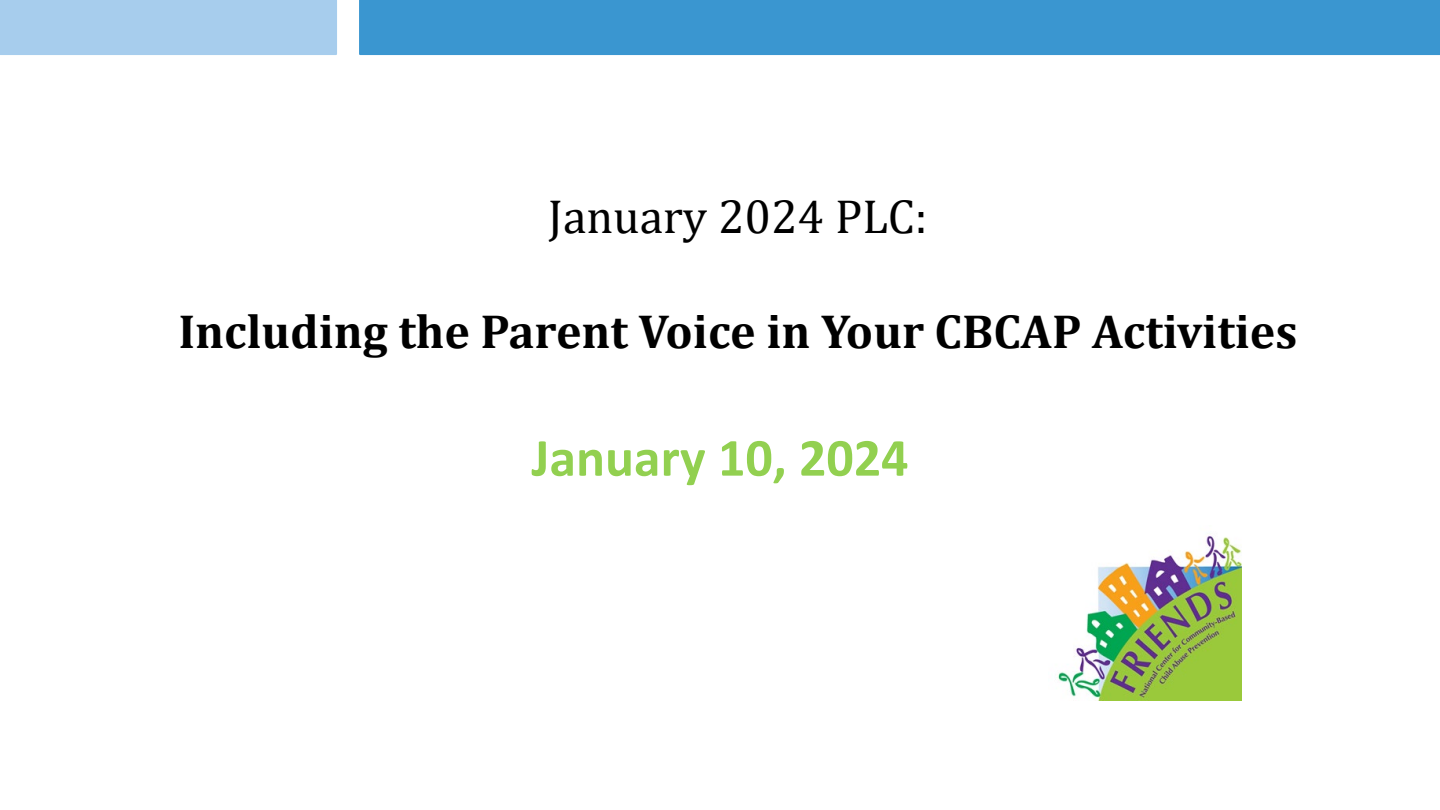
<style>
.page{position:relative;width:1440px;height:810px;background:#fff}
.page>*{position:absolute;margin:0;border:0;box-sizing:border-box;transform-origin:0 0}
.t1{font:700 54px "Calibri";color:#92d050}
.t2{font:700 48px "Cambria";color:#000}
.t3{font:48px "Cambria";color:#000}
</style>
<div class="page">
<div style="left:0;top:0;width:337px;height:55px;background:#a7cded"></div>
<div style="left:359px;top:0;width:1081px;height:55px;background:#3a96d0"></div>
<img style="left:1058px;top:536px;width:184px;height:165px">
<h1 class="t3" style="left:548px;top:188px;width:381px">January 2024 PLC:</h1>
<h1 class="t2" style="left:178px;top:298px;width:1121px">Including the Parent Voice in Your CBCAP Activities</h1>
<p class="t1" style="left:532px;top:420px;width:378px">January 10, 2024</p>
</div>
